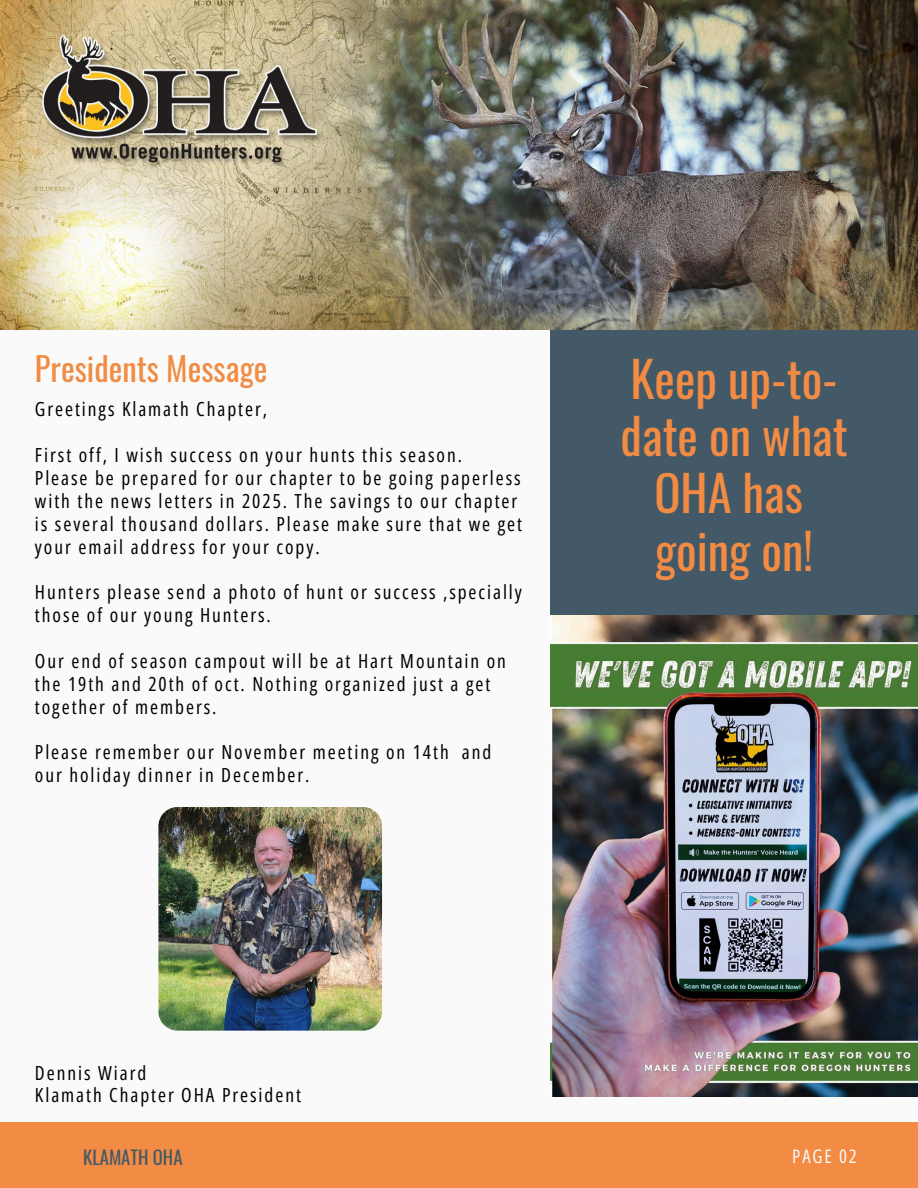
<style>
.page{position:relative;width:918px;height:1188px;background:#fafafa}
.page>*{position:absolute;margin:0;border:0;box-sizing:border-box;transform-origin:0 0}
.t1{font:48.45px/57.2px "Oswald";color:#f28b43;text-align:center}
.t2{font:32.55px "Oswald";color:#f28b43}
.t3{font:19.35px/22.8px "Open Sans Condensed";letter-spacing:.1em;color:#000}
.t4{font:18.6px "Oswald";color:#435967}
.t5{font:18.6px "Open Sans Condensed";letter-spacing:.1em;color:#fafafa}
</style>
<div class="page">
<div style="left:551px;top:37px;width:367px;height:585px;background:#435967"></div>
<div style="left:0;top:1122px;width:918px;height:66px;background:#f28b43"></div>
<img style="left:551px;top:615px;width:367px;height:482px">
<img style="left:0;top:0;width:918px;height:330px">
<img style="left:158px;top:807px;width:224px;height:224px;border-radius:19px">
<h3 class="t2" style="left:35px;top:343px;width:234px">Presidents Message</h3>
<h3 class="t1" style="left:621px;top:349px;width:229px">Keep up-to&shy;date on what<br>OHA has going on!</h3>
<h2 class="t3" style="left:35px;top:397px;width:234px">Greetings Klamath Chapter,</h2>
<h1 class="t3" style="left:35px;top:443px;width:429px">First off, I wish success on your hunts this season.</h1>
<p class="t3" style="left:35px;top:466px;width:489px">Please be prepared for our chapter to be going paperless with the news letters in 2025. The savings to our chapter is several thousand dollars. Please make sure that we get your email address for your copy.</p>
<p class="t3" style="left:35px;top:580px;width:488px">Hunters please send a photo of hunt or success ,specially those of our young Hunters.</p>
<p class="t3" style="left:35px;top:649px;width:473px">Our end of season campout will be at Hart Mountain on the 19th and 20th of oct. Nothing organized just a get together of members.</p>
<p class="t3" style="left:35px;top:741px;width:458px">Please remember our November meeting on 14th and our holiday dinner in December.</p>
<p class="t3" style="left:35px;top:1061px;width:113px">Dennis Wiard</p>
<p class="t3" style="left:35px;top:1084px;width:267px">Klamath Chapter OHA President</p>
<p class="t4" style="left:83px;top:1143px;width:101px">KLAMATH OHA</p>
<p class="t5" style="left:792px;top:1143px;width:66px">PAGE 02</p>
</div>
